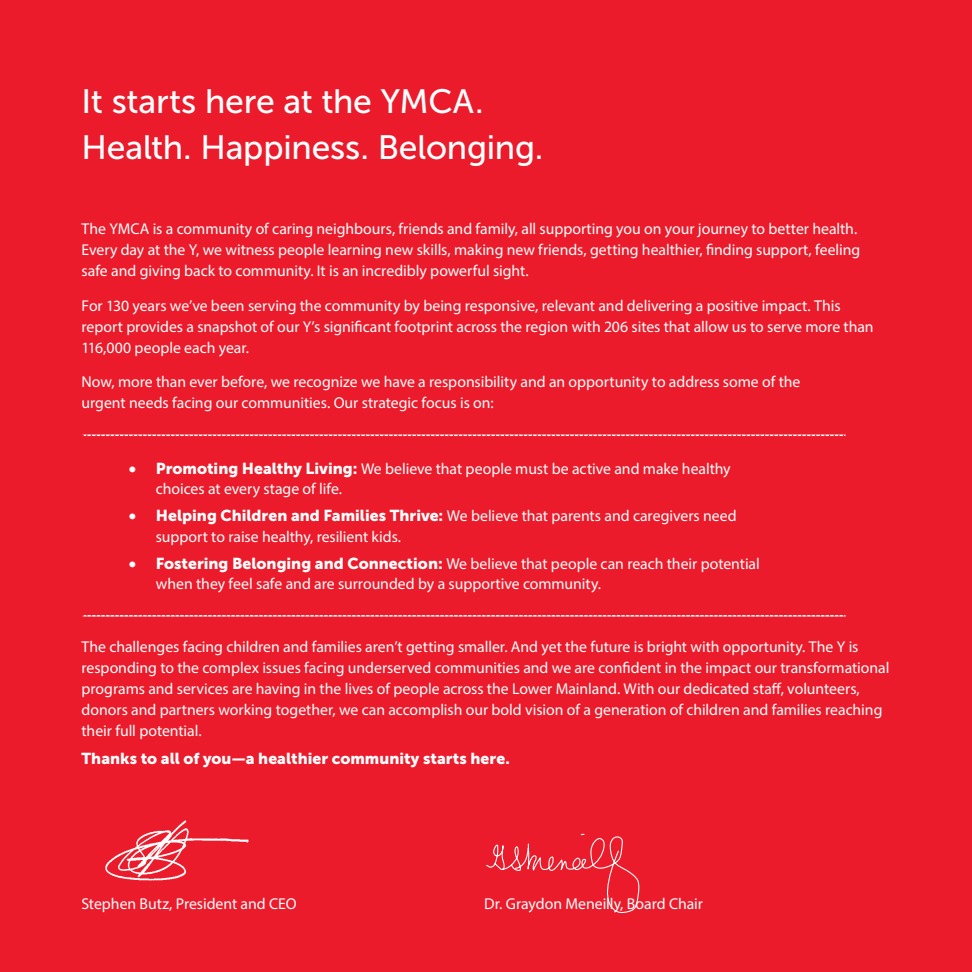
<style>
.page{position:relative;width:972px;height:972px;background:#ec1b2b}
.page>*{position:absolute;margin:0;border:0;box-sizing:border-box;transform-origin:0 0}
.Museo_Body-9_5_13_5{font:33.75px/46.5px "Museo Sans 500";letter-spacing:-.005em;color:#fff}
.Museo_Body-9_5_13_5-2{font:15.75px/21px "Myriad Pro";letter-spacing:-.005em;color:#fff}
.Museo_Body-9_5_13_5-3{font:15.75px "Museo Sans 900";color:#fff}
.s1{font-family:"Museo Sans 900"}
</style>
<div class="page">
<svg style="left:83px;top:435px;width:763px;height:1px"></svg>
<svg style="left:82px;top:615px;width:764px;height:2px;background:#f7a4ab"></svg>
<img style="left:106px;top:820px;width:142px;height:61px">
<svg style="left:486px;top:833px;width:153px;height:80px"></svg>
<p class="Museo_Body-9_5_13_5" style="left:82px;top:78px;width:463px">It starts here at the YMCA.<br>Health. Happiness. Belonging.</p>
<p class="Museo_Body-9_5_13_5-2" style="left:82px;top:218px;width:780px">The YMCA is a community of caring neighbours, friends and family, all supporting you on your journey to better health.<br>Every day at the Y, we witness people learning new skills, making new friends, getting healthier, finding support, feeling safe and giving back to community. It is an incredibly powerful sight.</p>
<p class="Museo_Body-9_5_13_5-2" style="left:82px;top:295px;width:794px">For 130 years we’ve been serving the community by being responsive, relevant and delivering a positive impact. This report provides a snapshot of our Y’s significant footprint across the region with 206 sites that allow us to serve more than<br>116,000 people each year.</p>
<p class="Museo_Body-9_5_13_5-2" style="left:82px;top:371px;width:721px">Now, more than ever before, we recognize we have a responsibility and an opportunity to address some of the urgent needs facing our communities. Our strategic focus is on:</p>
<p class="Museo_Body-9_5_13_5-2" style="left:156px;top:458px;width:576px;line-height:20.2px;text-indent:-27px"><span class="s1">• Promoting Healthy Living:</span> We believe that people must be active and make healthy choices at every stage of life.</p>
<p class="Museo_Body-9_5_13_5-2" style="left:156px;top:506px;width:583px;line-height:20.2px;text-indent:-27px"><span class="s1">• Helping Children and Families Thrive:</span> We believe that parents and caregivers need support to raise healthy, resilient kids.</p>
<p class="Museo_Body-9_5_13_5-2" style="left:156px;top:553px;width:606px;line-height:20.2px;text-indent:-27px"><span class="s1">• Fostering Belonging and Connection:</span> We believe that people can reach their potential when they feel safe and are surrounded by a supportive community.</p>
<p class="Museo_Body-9_5_13_5-2" style="left:82px;top:636px;width:810px">The challenges facing children and families aren’t getting smaller. And yet the future is bright with opportunity. The Y is responding to the complex issues facing underserved communities and we are confident in the impact our transformational programs and services are having in the lives of people across the Lower Mainland. With our dedicated staff, volunteers, donors and partners working together, we can accomplish our bold vision of a generation of children and families reaching their full potential.</p>
<p class="Museo_Body-9_5_13_5-3" style="left:82px;top:749px;width:430px">Thanks to all of you—a healthier community starts here.</p>
<p class="Museo_Body-9_5_13_5-2" style="left:82px;top:893px;width:216px">Stephen Butz, President and CEO</p>
<p class="Museo_Body-9_5_13_5-2" style="left:484px;top:893px;width:220px">Dr. Graydon Meneilly, Board Chair</p>
</div>
